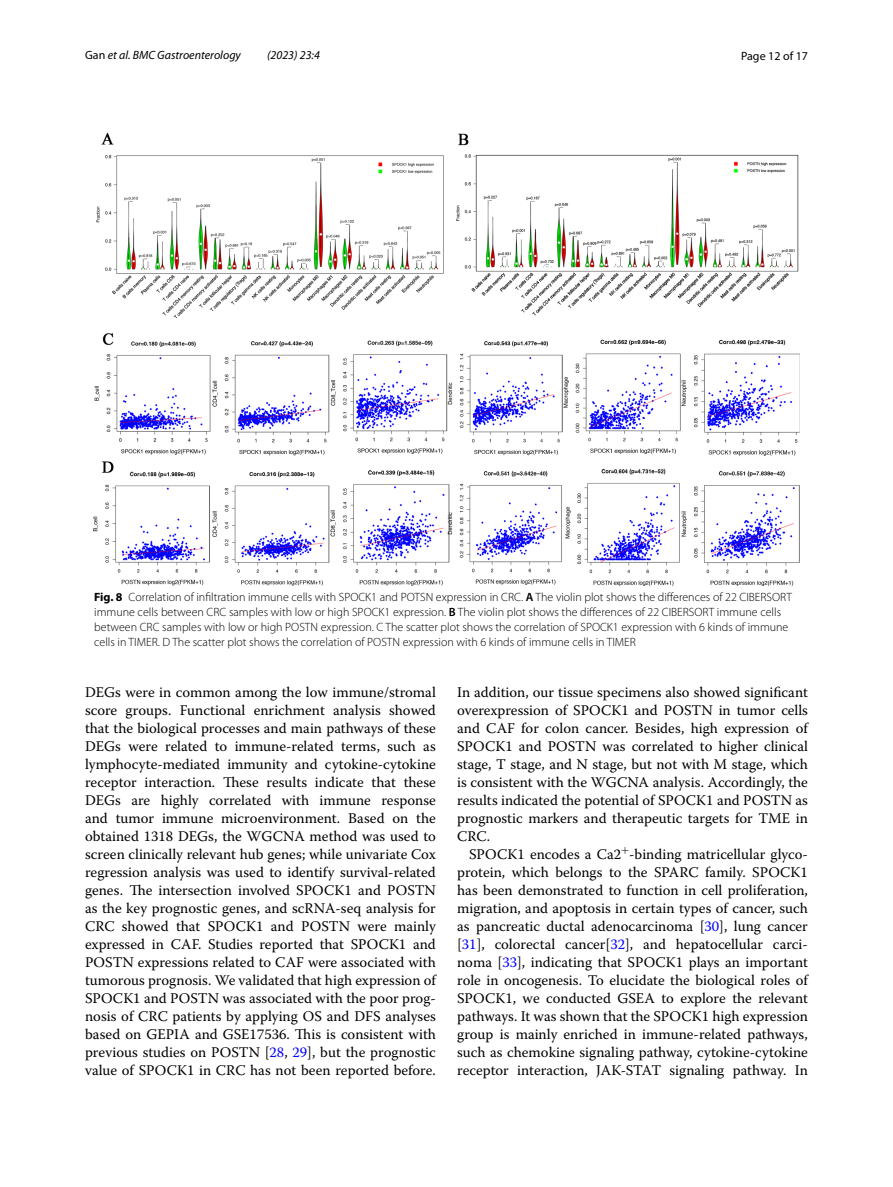
<style>
.page{position:relative;width:893px;height:1187px;background:#fff}
.page>*{position:absolute;margin:0;border:0;box-sizing:border-box;transform-origin:0 0}
.t1{font:14.7px/18px "Warnock Pro";color:#000;text-align:justify}
.t2{font:300 12px/15px "Myriad Pro";color:#000}
.t3{font:italic 12px "Myriad Pro";color:#000}
.t4{font:12px "Myriad Pro";color:#000}
.s1{font-style:normal}
.s2{font-weight:700}
.s3{font-weight:600}
.s4{color:#00f}
</style>
<div class="page">
<img style="left:94px;top:133px;width:706px;height:452px">
<p class="t3" style="left:85px;top:48px;width:157px"><span class="s1">Gan</span> et al. BMC Gastroenterology</p>
<p class="t3" style="left:267px;top:48px;width:54px">(2023) 23:4</p>
<p class="t4" style="left:741px;top:48px;width:68px">Page 12 of 17</p>
<p class="t2" style="left:94px;top:589px;width:699px"><span class="s2">Fig. 8</span> Correlation of infiltration immune cells with SPOCK1 and POTSN expression in CRC. <span class="s3">A</span> The violin plot shows the differences of 22 CIBERSORT immune cells between CRC samples with low or high SPOCK1 expression. <span class="s3">B</span> The violin plot shows the differences of 22 CIBERSORT immune cells between CRC samples with low or high POSTN expression. C The scatter plot shows the correlation of SPOCK1 expression with 6 kinds of immune cells in TIMER. D The scatter plot shows the correlation of POSTN expression with 6 kinds of immune cells in TIMER</p>
<p class="t1" style="left:85px;top:682px;width:352px">DEGs were in common among the low immune/stromal score groups. Functional enrichment analysis showed that the biological processes and main pathways of these DEGs were related to immune-related terms, such as lymphocyte-mediated immunity and cytokine-cytokine receptor interaction. These results indicate that these DEGs are highly correlated with immune response and tumor immune microenvironment. Based on the obtained 1318 DEGs, the WGCNA method was used to screen clinically relevant hub genes; while univariate Cox regression analysis was used to identify survival-related genes. The intersection involved SPOCK1 and POSTN as the key prognostic genes, and scRNA-seq analysis for CRC showed that SPOCK1 and POSTN were mainly expressed in CAF. Studies reported that SPOCK1 and POSTN expressions related to CAF were associated with tumorous prognosis. We validated that high expression of SPOCK1 and POSTN was associated with the poor prog&shy;nosis of CRC patients by applying OS and DFS analyses based on GEPIA and GSE17536. This is consistent with previous studies on POSTN [<span class="s4">28</span>, <span class="s4">29</span>], but the prognostic value of SPOCK1 in CRC has not been reported before.</p>
<p class="t1" style="left:457px;top:682px;width:352px">In addition, our tissue specimens also showed significant overexpression of SPOCK1 and POSTN in tumor cells and CAF for colon cancer. Besides, high expression of SPOCK1 and POSTN was correlated to higher clinical stage, T stage, and N stage, but not with M stage, which is consistent with the WGCNA analysis. Accordingly, the results indicated the potential of SPOCK1 and POSTN as prognostic markers and therapeutic targets for TME in CRC.</p>
<p class="t1" style="left:457px;top:844px;width:352px;text-indent:12px">SPOCK1 encodes a Ca2<sup>+</sup>-binding matricellular glyco&shy;protein, which belongs to the SPARC family. SPOCK1 has been demonstrated to function in cell proliferation, migration, and apoptosis in certain types of cancer, such as pancreatic ductal adenocarcinoma [<span class="s4">30</span>], lung cancer [<span class="s4">31</span>], colorectal cancer[<span class="s4">32</span>], and hepatocellular carci&shy;noma [<span class="s4">33</span>], indicating that SPOCK1 plays an important role in oncogenesis. To elucidate the biological roles of SPOCK1, we conducted GSEA to explore the relevant pathways. It was shown that the SPOCK1 high expression group is mainly enriched in immune-related pathways, such as chemokine signaling pathway, cytokine-cytokine receptor interaction, JAK-STAT signaling pathway. In</p>
</div>
